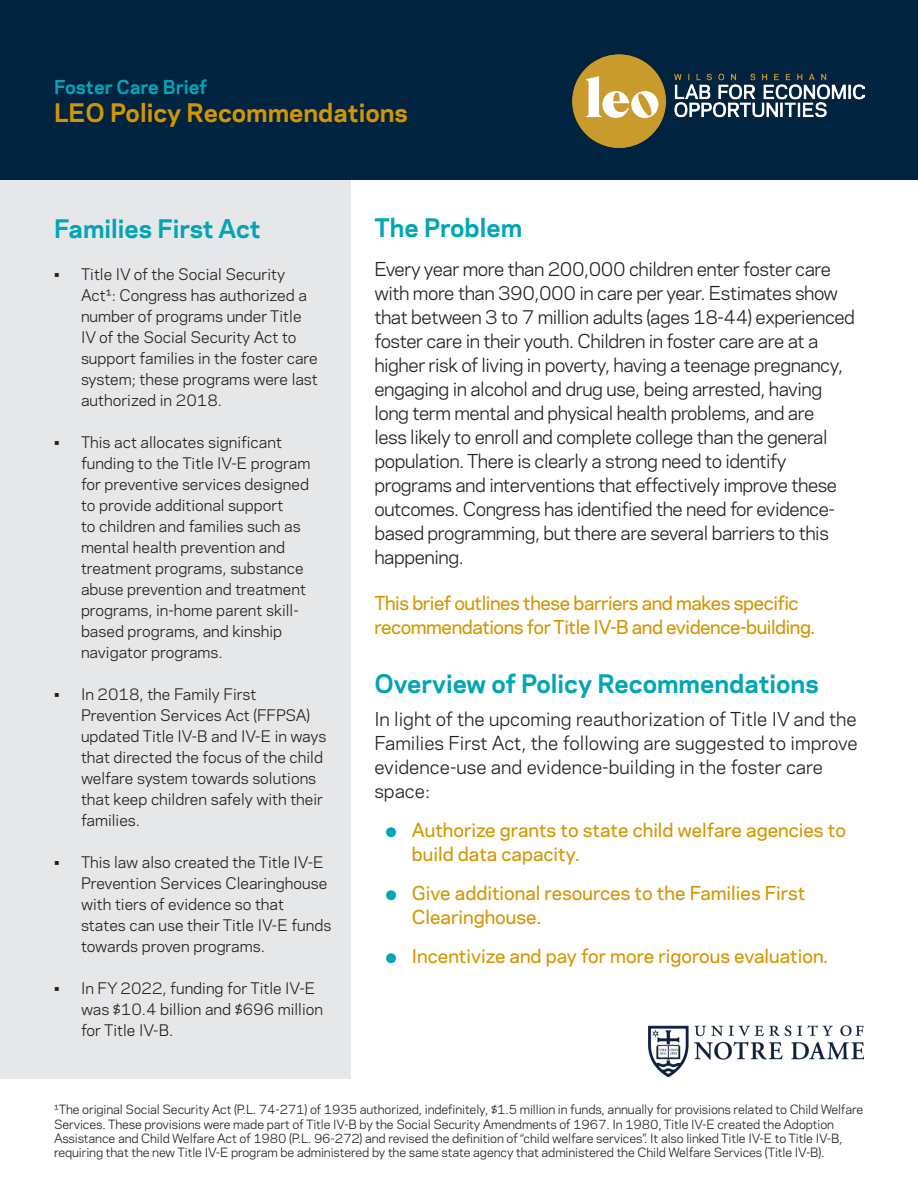
<style>
.page{position:relative;width:918px;height:1188px;background:#fff}
.page>*{position:absolute;margin:0;border:0;box-sizing:border-box;transform-origin:0 0}
.Subtitle{font:700 24px "Galaxie Polaris";color:#00a5b6}
.t1{font:700 24px "Galaxie Polaris";color:#d49600}
.Body_1st_page{font:18px/24px "Galaxie Polaris";letter-spacing:-.025em;color:#231f20}
.Body_1st_page-2{font:500 18px/24px "Galaxie Polaris";color:#d49600}
.Body_1st_page-3{font:18px/24px "Galaxie Polaris";color:#231f20}
.Body_1st_page-4{font:500 18px/24px "Galaxie Polaris";letter-spacing:-.025em;color:#d49600}
.Title_Date{font:700 18px "Galaxie Polaris";color:#00a5b6}
.t2{font:15px/21px "Galaxie Polaris";color:#231f20}
.t3{font:12px/14.4px "Galaxie Polaris";letter-spacing:-.01em;color:#231f20}
.s1{font-weight:400;color:#00a5b6}
</style>
<div class="page">
<div style="left:0;top:0;width:918px;height:180px;background:#002340"></div>
<img style="left:573px;top:54px;width:291px;height:94px">
<div style="left:0;top:180px;width:351px;height:898px;background:#e6e7e9"></div>
<img style="left:648px;top:1026px;width:216px;height:50px">
<p class="Title_Date" style="left:54px;top:73px;width:155px">Foster Care Brief</p>
<p class="t1" style="left:54px;top:95px;width:355px">LEO Policy Recommendations</p>
<p class="Subtitle" style="left:54px;top:211px;width:208px">Families First Act</p>
<p class="t2" style="left:81px;top:263px;width:238px;text-indent:-27px">• Title IV of the Social Security<br>Act¹: Congress has authorized a number of programs under Title<br>IV of the Social Security Act to support families in the foster care system; these programs were last authorized in 2018.</p>
<p class="t2" style="left:81px;top:431px;width:231px;text-indent:-27px">• This act allocates significant funding to the Title IV-E program for preventive services designed to provide additional support<br>to children and families such as mental health prevention and treatment programs, substance abuse prevention and treatment programs, in-home parent skill&shy;based programs, and kinship navigator programs.</p>
<p class="t2" style="left:81px;top:683px;width:247px;text-indent:-27px">• In 2018, the Family First<br>Prevention Services Act (FFPSA) updated Title IV-B and IV-E in ways that directed the focus of the child welfare system towards solutions that keep children safely with their families.</p>
<p class="t2" style="left:81px;top:851px;width:252px;text-indent:-27px">• This law also created the Title IV-E Prevention Services Clearinghouse with tiers of evidence so that states can use their Title IV-E funds towards proven programs.</p>
<p class="t2" style="left:81px;top:977px;width:244px;text-indent:-27px">• In FY 2022, funding for Title IV-E was $10.4 billion and $696 million for Title IV-B.</p>
<p class="Subtitle" style="left:374px;top:210px;width:149px">The Problem</p>
<p class="Body_1st_page" style="left:374px;top:256px;width:482px">Every year more than 200,000 children enter foster care with more than 390,000 in care per year. Estimates show that between 3 to 7 million adults (ages 18-44) experienced foster care in their youth. Children in foster care are at a higher risk of living in poverty, having a teenage pregnancy, engaging in alcohol and drug use, being arrested, having long term mental and physical health problems, and are<br>less likely to enroll and complete college than the general population. There is clearly a strong need to identify programs and interventions that effectively improve these outcomes. Congress has identified the need for evidence&shy;based programming, but there are several barriers to this happening.</p>
<p class="Body_1st_page-4" style="left:374px;top:591px;width:442px">This brief outlines these barriers and makes specific recommendations for Title IV-B and evidence-building.</p>
<p class="Subtitle" style="left:374px;top:666px;width:446px">Overview of Policy Recommendations</p>
<p class="Body_1st_page-3" style="left:374px;top:706px;width:485px">In light of the upcoming reauthorization of Title IV and the Families First Act, the following are suggested to improve evidence-use and evidence-building in the foster care space:</p>
<p class="Body_1st_page-2" style="left:412px;top:817px;width:436px;text-indent:-27px"><span class="s1">⚫</span> Authorize grants to state child welfare agencies to build data capacity.</p>
<p class="Body_1st_page-2" style="left:412px;top:880px;width:395px;text-indent:-27px"><span class="s1">⚫</span> Give additional resources to the Families First<br>Clearinghouse.</p>
<p class="Body_1st_page-2" style="left:385px;top:943px;width:445px"><span class="s1">⚫</span> Incentivize and pay for more rigorous evaluation.</p>
<p class="t3" style="left:54px;top:1102px;width:811px">¹The original Social Security Act (P.L. 74-271) of 1935 authorized, indefinitely, $1.5 million in funds, annually for provisions related to Child Welfare Services. These provisions were made part of Title IV-B by the Social Security Amendments of 1967. In 1980, Title IV-E created the Adoption Assistance and Child Welfare Act of 1980 (P.L. 96-272) and revised the definition of “child welfare services”. It also linked Title IV-E to Title IV-B, requiring that the new Title IV-E program be administered by the same state agency that administered the Child Welfare Services (Title IV-B).</p>
</div>
